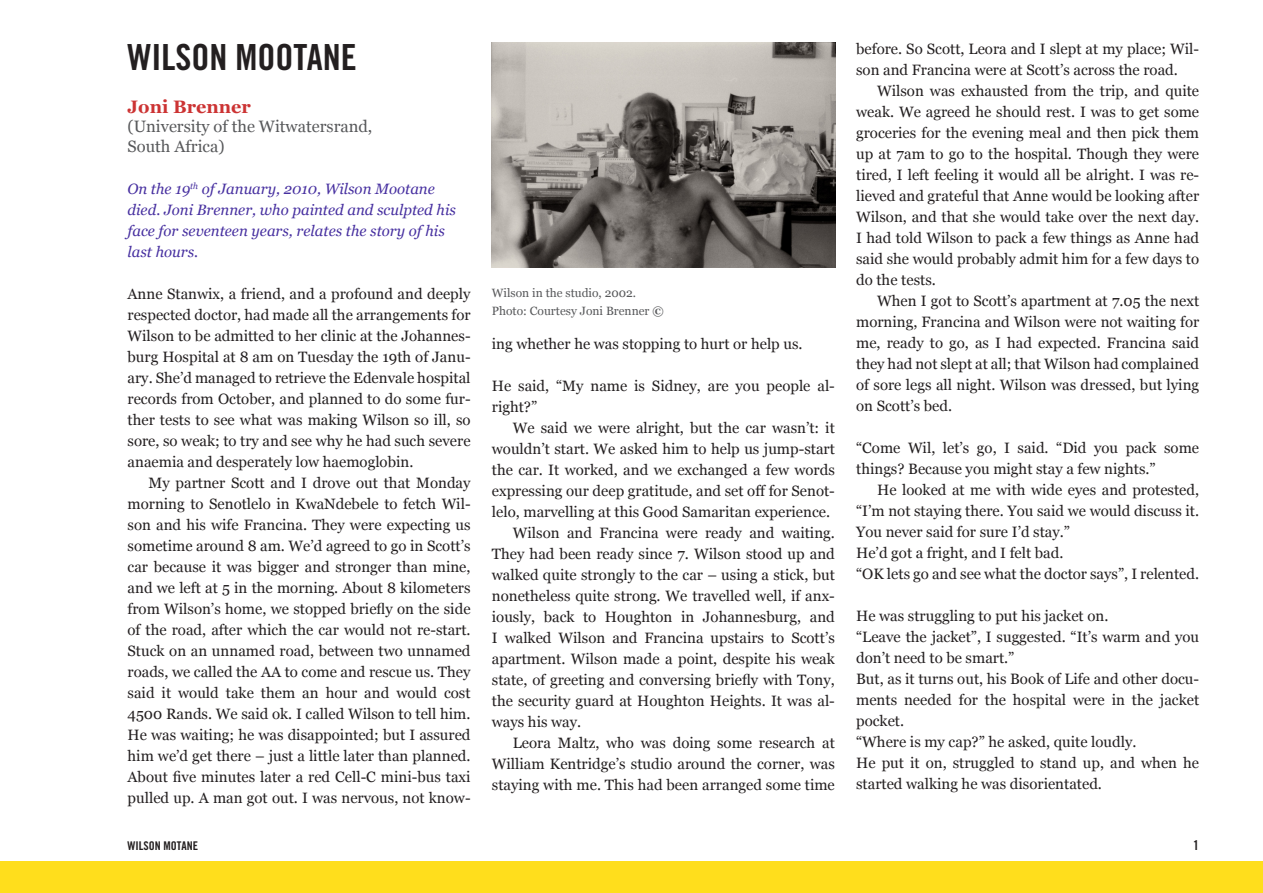
<style>
.page{position:relative;width:1263px;height:893px;background:#fff}
.page>*{position:absolute;margin:0;border:0;box-sizing:border-box;transform-origin:0 0}
.A{font:36px "Trade Gothic Bold Cond Twenty";color:#231f20}
.Au_name{font:700 18px "Georgia";color:#c33}
.Au_bio{font:16.5px "Georgia";color:#57585a}
.bt_i{font:15px/21px "Georgia";color:#231f20;text-align:justify}
.bt{font:15px/21px "Georgia";color:#231f20}
.Op_Q{font:italic 15px/21px "Georgia";color:#4730a0}
.t1{font:13.5px "Trade Gothic Bold Cond Twenty";color:#231f20}
.captions{font:12px "Georgia";color:#57585a}
.A-2{font:12px "Trade Gothic Bold Cond Twenty";color:#231f20}
.s1{font-weight:700}
</style>
<div class="page">
<div style="left:0;top:861px;width:1263px;height:32px;background:#ffde1c"></div>
<img style="left:492px;top:43px;width:343px;height:224px">
<p class="A" style="left:128px;top:35px;width:231px">WILSON MOOTANE</p>
<p class="Au_name" style="left:128px;top:95px;width:125px">Joni Brenner</p>
<p class="Au_bio" style="left:128px;top:117px;width:246px">(University of the Witwatersrand,</p>
<p class="Au_bio" style="left:128px;top:137px;width:98px">South Africa)</p>
<p class="Op_Q" style="left:128px;top:179px;width:330px">On the 19<sup>th</sup> of January, 2010, Wilson Mootane died. Joni Brenner, who painted and sculpted his face for seventeen years, relates the story of his last hours.</p>
<p class="bt" style="left:128px;top:284px;width:344px;text-align:justify">Anne Stanwix, a friend, and a profound and deeply respected doctor, had made all the arrangements for Wilson to be admitted to her clinic at the Johannes&shy;burg Hospital at 8 am on Tuesday the 19th of Janu&shy;ary. She’d managed to retrieve the Edenvale hospital records from October, and planned to do some fur&shy;ther tests to see what was making Wilson so ill, so sore, so weak; to try and see why he had such severe anaemia and desperately low haemoglobin.</p>
<p class="bt_i" style="left:128px;top:473px;width:344px;text-indent:21px">My partner Scott and I drove out that Monday morning to Senotlelo in KwaNdebele to fetch Wil&shy;son and his wife Francina. They were expecting us sometime around 8 am. We’d agreed to go in Scott’s car because it was bigger and stronger than mine, and we left at 5 in the morning. About 8 kilometers from Wilson’s home, we stopped briefly on the side of the road, after which the car would not re-start.<br>Stuck on an unnamed road, between two unnamed roads, we called the AA to come and rescue us. They said it would take them an hour and would cost 4500 Rands. We said ok. I called Wilson to tell him.<br>He was waiting; he was disappointed; but I assured him we’d get there – just a little later than planned.<br>About five minutes later a red Cell-C mini-bus taxi pulled up. A man got out. I was nervous, not know-</p>
<p class="captions" style="left:492px;top:286px;width:146px">Wilson in the studio, 2002.</p>
<p class="captions" style="left:492px;top:304px;width:173px">Photo: Courtesy Joni Brenner <span class="s1">©</span></p>
<p class="bt_i" style="left:492px;top:334px;width:312px">ing whether he was stopping to hurt or help us.</p>
<p class="bt" style="left:492px;top:376px;width:344px">He said, “My name is Sidney, are you people al&shy;right?”</p>
<p class="bt_i" style="left:492px;top:418px;width:345px;text-indent:21px">We said we were alright, but the car wasn’t: it wouldn’t start. We asked him to help us jump-start the car. It worked, and we exchanged a few words expressing our deep gratitude, and set off for Senot&shy;lelo, marvelling at this Good Samaritan experience.</p>
<p class="bt_i" style="left:492px;top:523px;width:344px;text-indent:21px">Wilson and Francina were ready and waiting.<br>They had been ready since 7. Wilson stood up and walked quite strongly to the car – using a stick, but nonetheless quite strong. We travelled well, if anx&shy;iously, back to Houghton in Johannesburg, and I walked Wilson and Francina upstairs to Scott’s apartment. Wilson made a point, despite his weak state, of greeting and conversing briefly with Tony, the security guard at Houghton Heights. It was al&shy;ways his way.</p>
<p class="bt_i" style="left:492px;top:733px;width:344px;text-indent:21px">Leora Maltz, who was doing some research at William Kentridge’s studio around the corner, was staying with me. This had been arranged some time</p>
<p class="bt_i" style="left:856px;top:39px;width:344px">before. So Scott, Leora and I slept at my place; Wil&shy;son and Francina were at Scott’s across the road.</p>
<p class="bt_i" style="left:856px;top:81px;width:345px;text-indent:21px">Wilson was exhausted from the trip, and quite weak. We agreed he should rest. I was to get some groceries for the evening meal and then pick them up at 7am to go to the hospital. Though they were tired, I left feeling it would all be alright. I was re&shy;lieved and grateful that Anne would be looking after Wilson, and that she would take over the next day.<br>I had told Wilson to pack a few things as Anne had said she would probably admit him for a few days to do the tests.</p>
<p class="bt_i" style="left:856px;top:291px;width:345px;text-indent:21px">When I got to Scott’s apartment at 7.05 the next morning, Francina and Wilson were not waiting for me, ready to go, as I had expected. Francina said they had not slept at all; that Wilson had complained of sore legs all night. Wilson was dressed, but lying on Scott’s bed.</p>
<p class="bt" style="left:856px;top:438px;width:344px">“Come Wil, let’s go, I said. “Did you pack some things? Because you might stay a few nights.”</p>
<p class="bt_i" style="left:856px;top:480px;width:344px;text-indent:21px">He looked at me with wide eyes and protested, “I’m not staying there. You said we would discuss it.<br>You never said for sure I’d stay.”</p>
<p class="bt" style="left:856px;top:543px;width:209px">He’d got a fright, and I felt bad.</p>
<p class="bt" style="left:856px;top:564px;width:344px">“OK lets go and see what the doctor says”, I relented.</p>
<p class="bt" style="left:856px;top:606px;width:254px">He was struggling to put his jacket on.</p>
<p class="bt" style="left:856px;top:627px;width:344px">“Leave the jacket”, I suggested. “It’s warm and you don’t need to be smart.”</p>
<p class="bt" style="left:856px;top:669px;width:344px;text-align:justify">But, as it turns out, his Book of Life and other docu&shy;ments needed for the hospital were in the jacket pocket.</p>
<p class="bt" style="left:856px;top:732px;width:282px">“Where is my cap?” he asked, quite loudly.</p>
<p class="bt" style="left:856px;top:753px;width:344px">He put it on, struggled to stand up, and when he started walking he was disorientated.</p>
<p class="A-2" style="left:128px;top:839px;width:72px">WILSON MOTANE</p>
<p class="t1" style="left:1193px;top:837px;width:7px">1</p>
</div>
